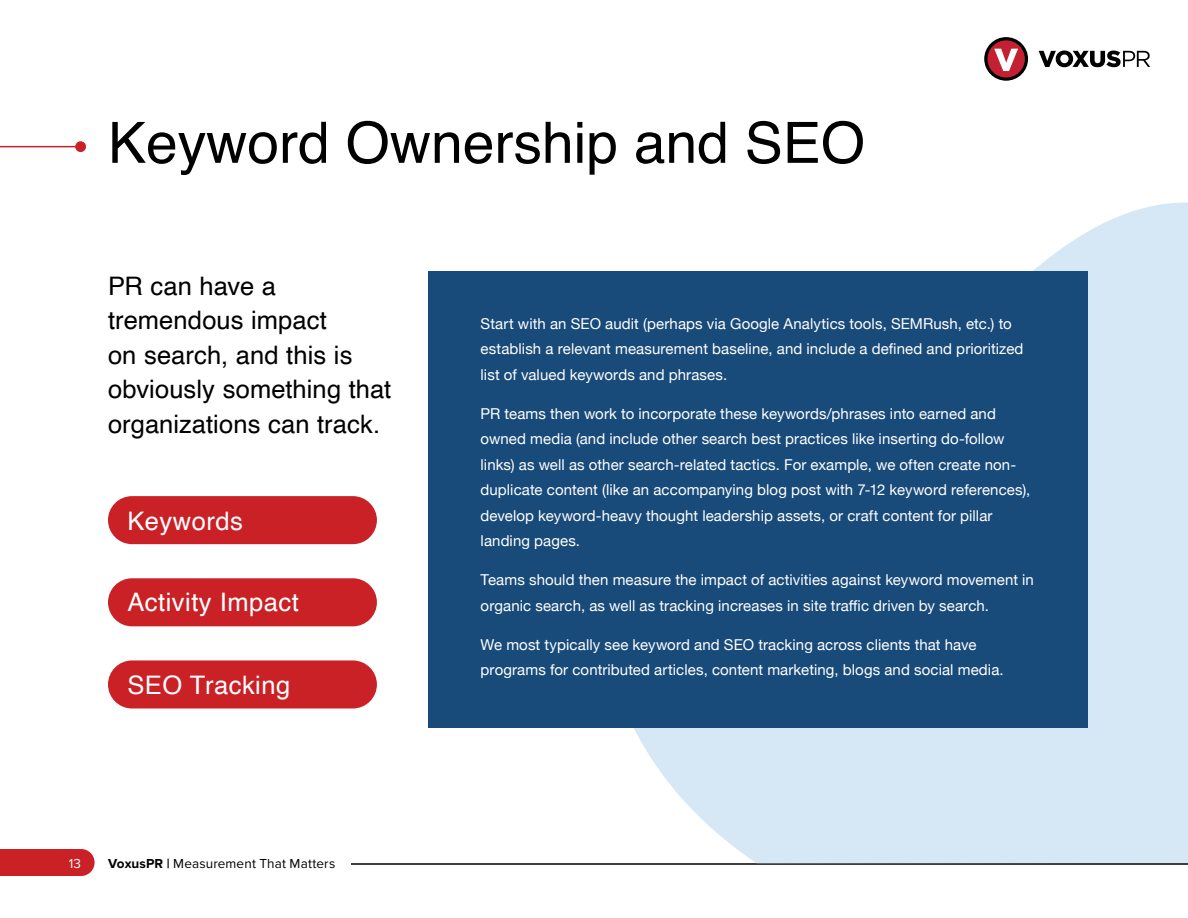
<style>
.page{position:relative;width:1188px;height:918px;background:#fff}
.page>*{position:absolute;margin:0;border:0;box-sizing:border-box;transform-origin:0 0}
.t1{font:100 57px "Helvetica Neue";color:#000}
.t2{font:100 25.5px/34.5px "Helvetica Neue";letter-spacing:.005em;color:#000}
.t3{font:700 25.5px "Helvetica";letter-spacing:.02em;color:#fff}
.t4{font:15px/25.5px "Helvetica Neue";letter-spacing:.005em;color:#fff}
.t5{font:13.5px "Proxima Nova";letter-spacing:.01em;color:#000}
.t6{font:13.5px "Proxima Nova";color:#fff}
.s1{font-weight:700}
</style>
<div class="page">
<hr style="left:351px;top:863px;width:837px;height:2px;background:#000">
<div style="left:0;top:849px;width:95px;height:27px;background:#ca2127"></div>
<hr style="left:0;top:146px;width:84px;height:1px;background:#ca2127">
<div style="left:75px;top:141px;width:11px;height:11px;background:#ca2127;border-radius:50%"></div>
<svg style="left:1039px;top:51px;width:111px;height:16px"></svg>
<svg style="left:984px;top:37px;width:44px;height:44px"></svg>
<div style="left:988px;top:40px;width:37px;height:38px;background:#c32032;border-radius:50%"></div>
<svg style="left:994px;top:49px;width:24px;height:22px"></svg>
<svg style="left:634px;top:202px;width:554px;height:661px;fill:#d6e8f5"></svg>
<div style="left:428px;top:271px;width:660px;height:457px;background:#184a7a"></div>
<div style="left:108px;top:496px;width:269px;height:48px;background:#ca2127;border-radius:24px"></div>
<div style="left:108px;top:578px;width:269px;height:48px;background:#ca2127;border-radius:24px"></div>
<div style="left:108px;top:660px;width:269px;height:49px;background:#ca2127;border-radius:24px"></div>
<h1 class="t1" style="left:108px;top:99px;width:759px">Keyword Ownership and SEO</h1>
<h2 class="t2" style="left:108px;top:269px;width:285px">PR can have a tremendous impact<br>on search, and this is obviously something that organizations can track.</h2>
<h2 class="t3" style="left:127px;top:501px;width:117px">Keywords</h2>
<h2 class="t3" style="left:127px;top:582px;width:173px">Activity Impact</h2>
<h2 class="t3" style="left:127px;top:665px;width:164px">SEO Tracking</h2>
<p class="t6" style="left:69px;top:856px;width:14px">13</p>
<p class="t5" style="left:108px;top:856px;width:229px"><span class="s1">VoxusPR |</span> Measurement That Matters</p>
<p class="t4" style="left:481px;top:311px;width:544px">Start with an SEO audit (perhaps via Google Analytics tools, SEMRush, etc.) to establish a relevant measurement baseline, and include a defined and prioritized list of valued keywords and phrases.</p>
<p class="t4" style="left:481px;top:401px;width:551px">PR teams then work to incorporate these keywords/phrases into earned and owned media (and include other search best practices like inserting do-follow links) as well as other search-related tactics. For example, we often create non&shy;duplicate content (like an accompanying blog post with 7-12 keyword references), develop keyword-heavy thought leadership assets, or craft content for pillar landing pages.</p>
<p class="t4" style="left:481px;top:568px;width:555px">Teams should then measure the impact of activities against keyword movement in organic search, as well as tracking increases in site traffic driven by search.</p>
<p class="t4" style="left:481px;top:632px;width:525px">We most typically see keyword and SEO tracking across clients that have programs for contributed articles, content marketing, blogs and social media.</p>
</div>
